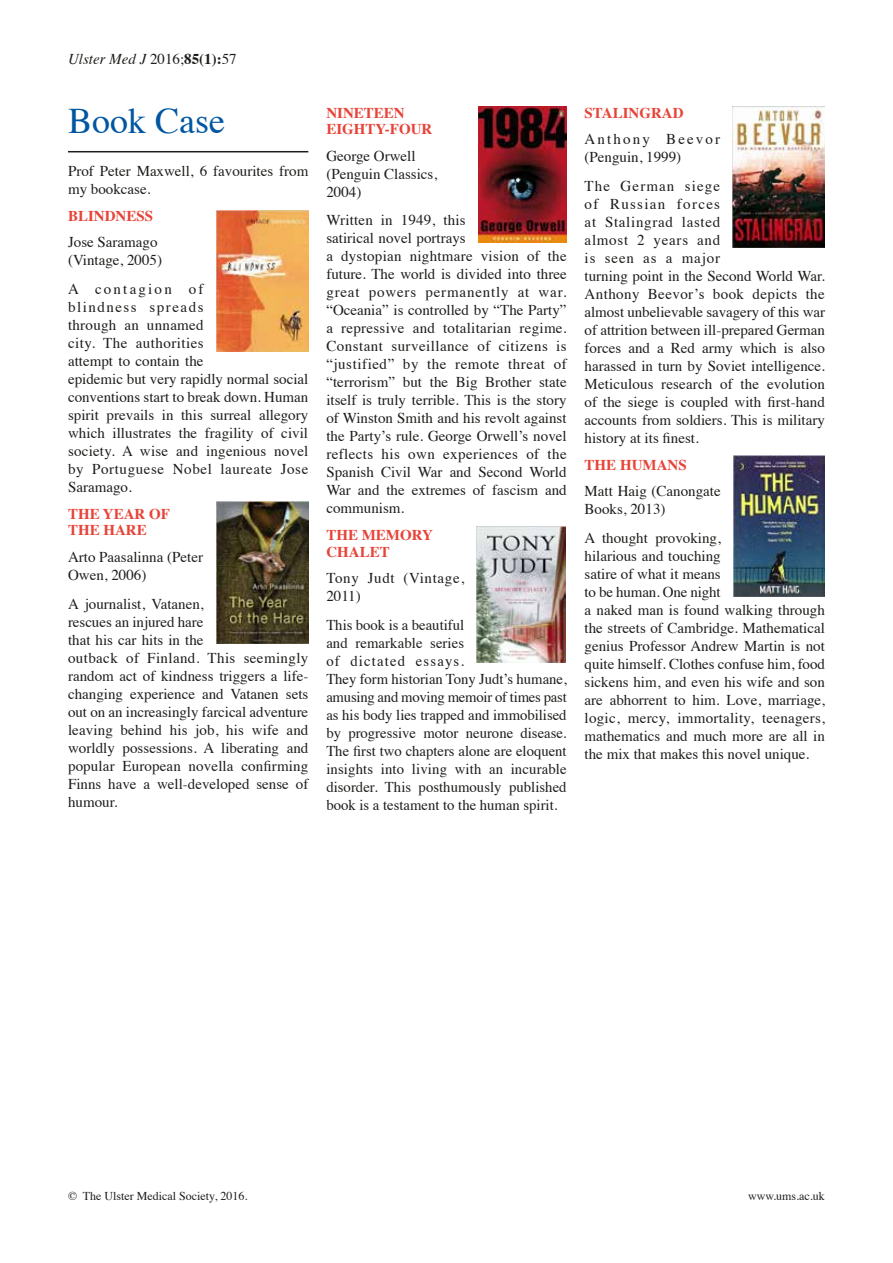
<style>
.page{position:relative;width:893px;height:1263px;background:#fff}
.page>*{position:absolute;margin:0;border:0;box-sizing:border-box;transform-origin:0 0}
.t1{font:36px "Times";color:#0056a0}
.t2{font:15px/18px "Times";color:#1d1d1b}
.t3{font:700 15px/16.5px "Times";color:#e74439}
.t4{font:15px/18px "Times";letter-spacing:.14em;color:#1d1d1b}
.t5{font:italic 15px "Times";color:#1d1d1b}
.t6{font:15px/18px "Times";letter-spacing:.045em;color:#1d1d1b}
.t7{font:12px "Times";color:#1d1d1b}
.s1{font-style:normal}
.s2{font-weight:700;font-style:normal}
</style>
<div class="page">
<hr style="left:68px;top:151px;width:240px;height:1px;background:#1d1d1b">
<img style="left:216px;top:211px;width:92px;height:140px">
<img style="left:477px;top:526px;width:88px;height:136px">
<img style="left:733px;top:106px;width:92px;height:142px">
<img style="left:733px;top:456px;width:92px;height:141px">
<img style="left:216px;top:501px;width:92px;height:142px">
<img style="left:479px;top:106px;width:88px;height:136px">
<p class="t5" style="left:68px;top:46px;width:170px">Ulster Med J <span class="s1">2016;</span><span class="s2">85(1):</span><span class="s1">57</span></p>
<h1 class="t1" style="left:68px;top:88px;width:158px">Book Case</h1>
<p class="t2" style="left:68px;top:160px;width:242px">Prof Peter Maxwell, 6 favourites from my bookcase.</p>
<p class="t3" style="left:68px;top:206px;width:87px">BLINDNESS</p>
<p class="t2" style="left:68px;top:232px;width:96px">Jose Saramago (Vintage, 2005)</p>
<p class="t2" style="left:68px;top:278px;width:242px">A contagion of<br>blindness spreads<br>through an unnamed<br>city. The authorities<br>attempt to contain the<br>epidemic but very rapidly normal social conventions start to break down. Human spirit prevails in this surreal allegory which illustrates the fragility of civil society. A wise and ingenious novel by Portuguese Nobel laureate Jose<br>Saramago.</p>
<p class="t3" style="left:68px;top:504px;width:103px">THE YEAR OF<br>THE HARE</p>
<p class="t2" style="left:68px;top:547px;width:136px">Arto Paasalinna (Peter<br>Owen, 2006)</p>
<p class="t2" style="left:68px;top:593px;width:242px">A journalist, Vatanen,<br>rescues an injured hare<br>that his car hits in the<br>outback of Finland. This seemingly random act of kindness triggers a life&shy;changing experience and Vatanen sets out on an increasingly farcical adventure leaving behind his job, his wife and worldly possessions. A liberating and popular European novella confirming<br>Finns have a well-developed sense of humour.</p>
<p class="t3" style="left:326px;top:103px;width:108px">NINETEEN<br>EIGHTY-FOUR</p>
<p class="t2" style="left:326px;top:145px;width:112px">George Orwell (Penguin Classics,<br>2004)</p>
<p class="t2" style="left:326px;top:210px;width:242px">Written in 1949, this<br>satirical novel portrays<br>a dystopian nightmare vision of the future. The world is divided into three great powers permanently at war. “Oceania” is controlled by “The Party” a repressive and totalitarian regime.<br>Constant surveillance of citizens is “justified” by the remote threat of “terrorism” but the Big Brother state itself is truly terrible. This is the story of Winston Smith and his revolt against the Party’s rule. George Orwell’s novel reflects his own experiences of the Spanish Civil War and Second World War and the extremes of fascism and communism.</p>
<p class="t3" style="left:326px;top:525px;width:108px">THE MEMORY<br>CHALET</p>
<p class="t6" style="left:326px;top:568px;width:139px">Tony Judt (Vintage,<br>2011)</p>
<p class="t2" style="left:326px;top:615px;width:242px">This book is a beautiful<br>and remarkable series<br>of dictated essays.<br>They form historian Tony Judt’s humane, amusing and moving memoir of times past as his body lies trapped and immobilised by progressive motor neurone disease.<br>The first two chapters alone are eloquent insights into living with an incurable disorder. This posthumously published book is a testament to the human spirit.</p>
<p class="t3" style="left:585px;top:103px;width:100px">STALINGRAD</p>
<p class="t4" style="left:585px;top:129px;width:137px">Anthony Beevor (Penguin, 1999)</p>
<p class="t2" style="left:585px;top:175px;width:242px">The German siege<br>of Russian forces<br>at Stalingrad lasted<br>almost 2 years and<br>is seen as a major<br>turning point in the Second World War.<br>Anthony Beevor’s book depicts the almost unbelievable savagery of this war of attrition between ill-prepared German forces and a Red army which is also harassed in turn by Soviet intelligence.<br>Meticulous research of the evolution of the siege is coupled with first-hand accounts from soldiers. This is military history at its finest.</p>
<p class="t3" style="left:585px;top:455px;width:104px">THE HUMANS</p>
<p class="t2" style="left:585px;top:481px;width:138px">Matt Haig (Canongate<br>Books, 2013)</p>
<p class="t2" style="left:585px;top:528px;width:242px">A thought provoking,<br>hilarious and touching<br>satire of what it means<br>to be human. One night<br>a naked man is found walking through the streets of Cambridge. Mathematical genius Professor Andrew Martin is not quite himself. Clothes confuse him, food sickens him, and even his wife and son are abhorrent to him. Love, marriage, logic, mercy, immortality, teenagers, mathematics and much more are all in the mix that makes this novel unique.</p>
<p class="t7" style="left:68px;top:1184px;width:181px">© The Ulster Medical Society, 2016.</p>
<p class="t7" style="left:748px;top:1185px;width:78px">www.ums.ac.uk</p>
</div>
